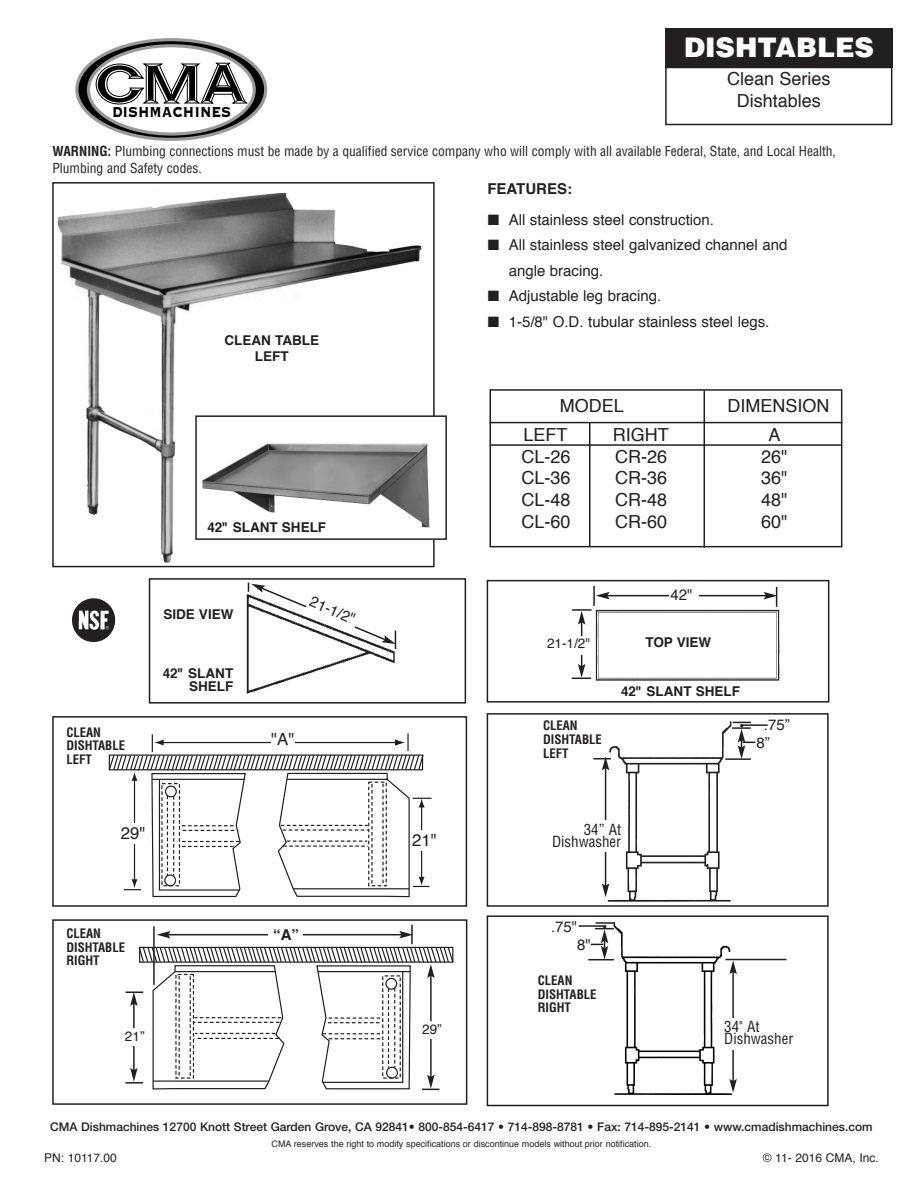
<style>
.page{position:relative;width:918px;height:1192px;background:#fff}
.page>*{position:absolute;margin:0;border:0;box-sizing:border-box;transform-origin:0 0}
.t1{font:900 27px "Helvetica";color:#fff}
.t2{font:18.9px "Copperplate Thirty Three BC";color:#000;scale:.78 1}
.t3{font:18px/22.5px "Helvetica";color:#231f20;text-align:center}
.t4{font:16.8px "Helvetica";color:#231f20}
.t5{font:15px/25.5px "Helvetica";color:#231f20}
.t6{font:condensed 15px/12px "Helvetica";color:#231f20;text-align:right}
.t7{font:700 15px "Helvetica";color:#231f20}
.t8{font:condensed 13.5px/16.2px "Helvetica";color:#231f20}
.t9{font:700 13.5px/16.2px "Helvetica";color:#231f20;text-align:center}
.t10{font:13.5px "Helvetica";color:#231f20}
.t11{font:700 condensed 12.75px/13.5px "Helvetica";color:#231f20}
.t12{font:500 12px "Helvetica Neue";color:#231f20}
.t13{font:12px "Helvetica";color:#231f20}
.t14{font:9px "Helvetica";color:#231f20}
.s1{font-weight:700}
</style>
<div class="page">
<div style="left:665px;top:67px;width:227px;height:58px;border:2px solid #231f20"></div>
<div style="left:665px;top:28px;width:227px;height:40px;background:#231f20"></div>
<img style="left:58px;top:193px;width:364px;height:370px">
<div style="left:52px;top:182px;width:383px;height:385px;border:2px solid #231f20"></div>
<img style="left:72px;top:598px;width:44px;height:45px">
<img style="left:198px;top:418px;width:237px;height:119px">
<div style="left:195px;top:415px;width:252px;height:125px;border:2px solid #231f20"></div>
<img style="left:246px;top:582px;width:151px;height:112px">
<div style="left:149px;top:578px;width:317px;height:125px;border:2px solid #231f20"></div>
<img style="left:571px;top:586px;width:209px;height:95px">
<div style="left:487px;top:580px;width:342px;height:123px;border:2px solid #231f20"></div>
<div style="left:487px;top:713px;width:342px;height:194px;border:2px solid #231f20"></div>
<div style="left:52px;top:716px;width:415px;height:191px;border:2px solid #231f20"></div>
<img style="left:540px;top:721px;width:205px;height:185px">
<hr style="left:725px;top:758px;width:26px;height:2px;background:#231f20">
<hr style="left:605px;top:768px;width:1px;height:118px;background:#231f20">
<svg style="left:602px;top:883px;width:7px;height:14px"></svg>
<svg style="left:593px;top:756px;width:18px;height:14px"></svg>
<div style="left:547px;top:820px;width:76px;height:31px;background:#fff"></div>
<svg style="left:732px;top:722px;width:23px;height:37px"></svg>
<hr style="left:743px;top:724px;width:25px;height:2px;background:#231f20">
<div style="left:487px;top:915px;width:342px;height:191px;border:2px solid #231f20"></div>
<img style="left:605px;top:922px;width:131px;height:173px">
<hr style="left:725px;top:959px;width:61px;height:1px;background:#231f20">
<hr style="left:732px;top:971px;width:2px;height:110px;background:#231f20">
<svg style="left:729px;top:1079px;width:8px;height:14px"></svg>
<svg style="left:729px;top:960px;width:8px;height:14px"></svg>
<div style="left:723px;top:1018px;width:75px;height:31px;background:#fff"></div>
<svg style="left:588px;top:922px;width:26px;height:38px"></svg>
<hr style="left:579px;top:925px;width:25px;height:2px;background:#231f20">
<div style="left:52px;top:919px;width:415px;height:186px;border:2px solid #231f20"></div>
<hr style="left:491px;top:444px;width:350px;height:2px;background:#231f20">
<hr style="left:589px;top:423px;width:1px;height:124px;background:#231f20">
<hr style="left:703px;top:391px;width:2px;height:157px;background:#231f20">
<div style="left:489px;top:389px;width:353px;height:158px;border:2px solid #231f20"></div>
<hr style="left:489px;top:422px;width:353px;height:1px;background:#231f20">
<svg style="left:125px;top:925px;width:329px;height:165px"></svg>
<hr style="left:593px;top:586px;width:2px;height:20px;background:#231f20">
<hr style="left:607px;top:595px;width:159px;height:1px;background:#231f20">
<svg style="left:596px;top:592px;width:14px;height:7px"></svg>
<svg style="left:764px;top:587px;width:13px;height:20px"></svg>
<hr style="left:581px;top:622px;width:1px;height:44px;background:#231f20">
<svg style="left:578px;top:611px;width:7px;height:14px"></svg>
<svg style="left:248px;top:582px;width:148px;height:67px"></svg>
<div style="left:546px;top:637px;width:47px;height:18px;background:#fff"></div>
<div style="left:669px;top:587px;width:29px;height:20px;background:#fff"></div>
<svg style="left:108px;top:733px;width:324px;height:165px"></svg>
<div style="left:412px;top:830px;width:25px;height:21px;background:#fff"></div>
<hr style="left:572px;top:609px;width:20px;height:2px;background:#231f20">
<svg style="left:572px;top:664px;width:19px;height:15px"></svg>
<svg style="left:75px;top:38px;width:193px;height:103px"></svg>
<p class="t2" style="left:112px;top:100px;width:154px">DISHMACHINES</p>
<h1 class="t1" style="left:684px;top:32px;width:191px">DISHTABLES</h1>
<p class="t3" style="left:727px;top:69px;width:105px">Clean Series<br>Dishtables</p>
<p class="t8" style="left:52px;top:144px;width:785px"><span class="s1">WARNING:</span> Plumbing connections must be made by a qualified service company who will comply with all available Federal, State, and Local Health,<br>Plumbing and Safety codes.</p>
<p class="t7" style="left:487px;top:182px;width:86px">FEATURES:</p>
<p class="t9" style="left:224px;top:333px;width:96px">CLEAN TABLE<br>LEFT</p>
<p class="t11" style="left:66px;top:725px;width:60px">CLEAN<br>DISHTABLE<br>LEFT</p>
<p class="t9" style="left:207px;top:520px;width:120px">42" SLANT SHELF</p>
<p class="t9" style="left:163px;top:607px;width:72px">SIDE VIEW</p>
<p class="t9" style="left:163px;top:667px;width:72px;line-height:13.5px;text-align:right">42" SLANT<br>SHELF</p>
<p class="t5" style="left:315px;top:590px;width:49px;rotate:23deg">21-1/2"</p>
<p class="t4" style="left:271px;top:732px;width:25px">"A"</p>
<p class="t4" style="left:121px;top:826px;width:26px">29"</p>
<p class="t11" style="left:66px;top:927px;width:60px">CLEAN<br>DISHTABLE<br>RIGHT</p>
<p class="t10" style="left:125px;top:1031px;width:21px">21”</p>
<p class="t7" style="left:273px;top:928px;width:27px">“A”</p>
<p class="t4" style="left:412px;top:833px;width:26px">21"</p>
<p class="t10" style="left:422px;top:1024px;width:21px">29”</p>
<p class="t5" style="left:488px;top:208px;width:228px">■ All stainless steel construction.</p>
<p class="t5" style="left:509px;top:233px;width:280px;text-indent:-21px">■ All stainless steel galvanized channel and angle bracing.</p>
<p class="t5" style="left:488px;top:284px;width:175px">■ Adjustable leg bracing.</p>
<p class="t5" style="left:488px;top:310px;width:283px">■ 1-5/8" O.D. tubular stainless steel legs.</p>
<p class="t3" style="left:560px;top:396px;width:65px">MODEL</p>
<p class="t3" style="left:727px;top:396px;width:103px">DIMENSION</p>
<p class="t3" style="left:524px;top:425px;width:46px">LEFT</p>
<p class="t3" style="left:613px;top:425px;width:57px">RIGHT</p>
<p class="t3" style="left:768px;top:425px;width:14px">A</p>
<p class="t3" style="left:521px;top:447px;width:51px">CL-26</p>
<p class="t3" style="left:615px;top:447px;width:53px">CR-26</p>
<p class="t3" style="left:761px;top:447px;width:28px">26"</p>
<p class="t3" style="left:521px;top:468px;width:51px">CL-36</p>
<p class="t3" style="left:615px;top:468px;width:53px">CR-36</p>
<p class="t3" style="left:761px;top:468px;width:28px">36"</p>
<p class="t3" style="left:521px;top:490px;width:51px">CL-48</p>
<p class="t3" style="left:615px;top:490px;width:53px">CR-48</p>
<p class="t3" style="left:761px;top:490px;width:28px">48"</p>
<p class="t3" style="left:521px;top:511px;width:51px">CL-60</p>
<p class="t3" style="left:615px;top:511px;width:53px">CR-60</p>
<p class="t3" style="left:761px;top:511px;width:28px">60"</p>
<p class="t10" style="left:547px;top:638px;width:45px">21-1/2"</p>
<p class="t11" style="left:543px;top:719px;width:60px">CLEAN<br>DISHTABLE<br>LEFT</p>
<p class="t5" style="left:670px;top:583px;width:24px">42"</p>
<p class="t9" style="left:645px;top:636px;width:67px">TOP VIEW</p>
<p class="t9" style="left:621px;top:684px;width:120px">42" SLANT SHELF</p>
<p class="t5" style="left:739px;top:714px;width:52px">• .75”</p>
<p class="t5" style="left:756px;top:731px;width:15px">8”</p>
<p class="t6" style="left:552px;top:823px;width:71px">34” At<br>Dishwasher</p>
<p class="t5" style="left:551px;top:915px;width:28px">.75"</p>
<p class="t5" style="left:602px;top:915px;width:7px">•</p>
<p class="t5" style="left:577px;top:933px;width:15px">8"</p>
<p class="t11" style="left:538px;top:974px;width:60px">CLEAN<br>DISHTABLE<br>RIGHT</p>
<p class="t6" style="left:724px;top:1021px;width:71px;text-align:left">34" At<br>Dishwasher</p>
<p class="t12" style="left:50px;top:1122px;width:824px">CMA Dishmachines 12700 Knott Street Garden Grove, CA 92841• 800-854-6417 • 714-898-8781 • Fax: 714-895-2141 • www.cmadishmachines.com</p>
<p class="t14" style="left:272px;top:1140px;width:381px">CMA reserves the right to modify specifications or discontinue models without prior notification.</p>
<p class="t13" style="left:44px;top:1152px;width:74px">PN: 10117.00</p>
<p class="t13" style="left:763px;top:1152px;width:117px">© 11- 2016 CMA, Inc.</p>
</div>
